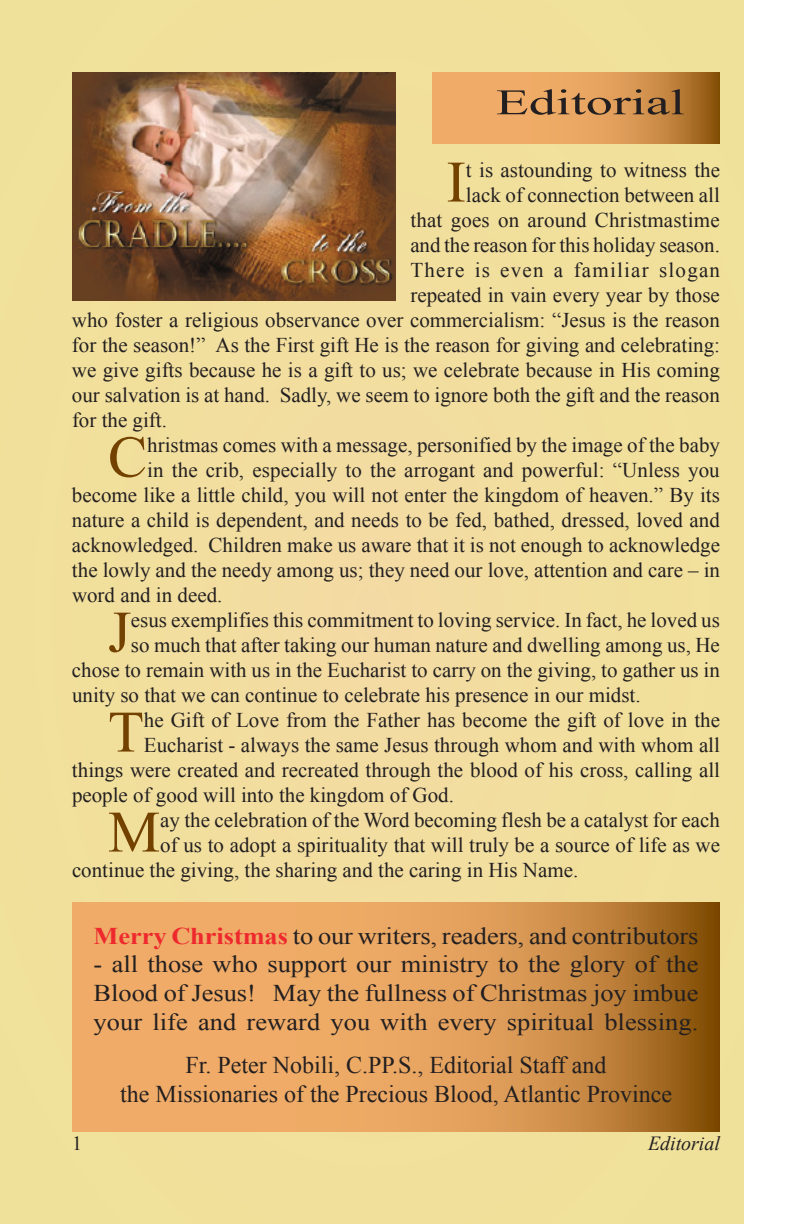
<style>
.page{position:relative;width:792px;height:1224px;background:#fff}
.page>*{position:absolute;margin:0;border:0;box-sizing:border-box;transform-origin:0 0}
.t1{font:58.8px "Times New Roman";color:#734100}
.t2{font:36px "Times New Roman";color:#231f20;scale:1.5 1}
.t3{font:24px/28.8px "Times New Roman";color:#231f20;text-align:justify;scale:1.1 1}
.t4{font:24px/28.8px "Times New Roman";color:#231f20;text-align:center}
.t5{font:21px "Times New Roman";color:#231f20}
.t6{font:21px "Times New Roman";letter-spacing:.06em;color:#231f20}
.t7{font:italic 20px "Times New Roman";color:#231f20}
.t8{font:20px "Times New Roman";color:#231f20}
.s1{font-weight:700;color:#ee292e}
</style>
<div class="page">
<div style="left:0;top:0;width:743px;height:1224px;background:#f1df9c"></div>
<svg style="left:432px;top:72px;width:288px;height:71px;background:#db9955"></svg>
<img style="left:72px;top:72px;width:324px;height:228px">
<svg style="left:72px;top:902px;width:648px;height:230px;background:#d99854"></svg>
<h2 class="t2" style="left:496px;top:78px;width:128px">Editorial</h2>
<h1 class="t1" style="left:446px;top:142px;width:21px">I</h1>
<p class="t5" style="left:466px;top:155px;width:256px">t is astounding to witness the</p>
<p class="t5" style="left:466px;top:180px;width:256px">lack of connection between all</p>
<p class="t5" style="left:410px;top:205px;width:311px">that goes on around Christmastime</p>
<p class="t5" style="left:410px;top:230px;width:311px">and the reason for this holiday season.</p>
<p class="t6" style="left:410px;top:255px;width:311px">There is even a familiar slogan</p>
<p class="t5" style="left:410px;top:280px;width:311px">repeated in vain every year by those</p>
<p class="t5" style="left:72px;top:305px;width:649px">who foster a religious observance over commercialism: “Jesus is the reason</p>
<p class="t5" style="left:72px;top:330px;width:650px">for the season!” As the First gift He is the reason for giving and celebrating:</p>
<p class="t5" style="left:72px;top:355px;width:649px">we give gifts because he is a gift to us; we celebrate because in His coming</p>
<p class="t5" style="left:72px;top:380px;width:649px">our salvation is at hand. Sadly, we seem to ignore both the gift and the reason</p>
<p class="t5" style="left:72px;top:405px;width:97px">for the gift.</p>
<h1 class="t1" style="left:108px;top:417px;width:41px">C</h1>
<p class="t5" style="left:147px;top:430px;width:574px">hristmas comes with a message, personified by the image of the baby</p>
<p class="t5" style="left:147px;top:455px;width:574px">in the crib, especially to the arrogant and powerful: “Unless you</p>
<p class="t5" style="left:72px;top:480px;width:649px">become like a little child, you will not enter the kingdom of heaven.” By its</p>
<p class="t5" style="left:72px;top:505px;width:649px">nature a child is dependent, and needs to be fed, bathed, dressed, loved and</p>
<p class="t5" style="left:72px;top:530px;width:650px">acknowledged. Children make us aware that it is not enough to acknowledge</p>
<p class="t5" style="left:72px;top:555px;width:650px">the lowly and the needy among us; they need our love, attention and care – in</p>
<p class="t5" style="left:72px;top:580px;width:152px">word and in deed.</p>
<h1 class="t1" style="left:108px;top:592px;width:24px">J</h1>
<p class="t5" style="left:131px;top:605px;width:591px">esus exemplifies this commitment to loving service. In fact, he loved us</p>
<p class="t5" style="left:131px;top:630px;width:591px">so much that after taking our human nature and dwelling among us, He</p>
<p class="t5" style="left:72px;top:655px;width:649px">chose to remain with us in the Eucharist to carry on the giving, to gather us in</p>
<p class="t5" style="left:72px;top:680px;width:570px">unity so that we can continue to celebrate his presence in our midst.</p>
<h1 class="t1" style="left:108px;top:692px;width:37px">T</h1>
<p class="t5" style="left:144px;top:705px;width:578px">he Gift of Love from the Father has become the gift of love in the</p>
<p class="t5" style="left:144px;top:730px;width:578px">Eucharist - always the same Jesus through whom and with whom all</p>
<p class="t5" style="left:72px;top:755px;width:650px">things were created and recreated through the blood of his cross, calling all</p>
<p class="t5" style="left:72px;top:780px;width:384px">people of good will into the kingdom of God.</p>
<h1 class="t1" style="left:108px;top:792px;width:54px">M</h1>
<p class="t5" style="left:160px;top:805px;width:561px">ay the celebration of the Word becoming flesh be a catalyst for each</p>
<p class="t5" style="left:160px;top:830px;width:561px">of us to adopt a spirituality that will truly be a source of life as we</p>
<p class="t5" style="left:72px;top:855px;width:508px">continue the giving, the sharing and the caring in His Name.</p>
<p class="t3" style="left:94px;top:921px;width:551px"><span class="s1">Merry Christmas</span> to our writers, readers, and contributors</p>
<p class="t3" style="left:94px;top:950px;width:551px">- all those who support our ministry to the glory of the Blood of Jesus! May the fullness of Christmas joy imbue your life and reward you with every spiritual blessing.</p>
<p class="t4" style="left:120px;top:1050px;width:553px">Fr. Peter Nobili, C.PP.S., Editorial Staff and<br>the Missionaries of the Precious Blood, Atlantic Province</p>
<p class="t8" style="left:72px;top:1129px;width:11px">1</p>
<p class="t7" style="left:648px;top:1129px;width:74px">Editorial</p>
</div>
